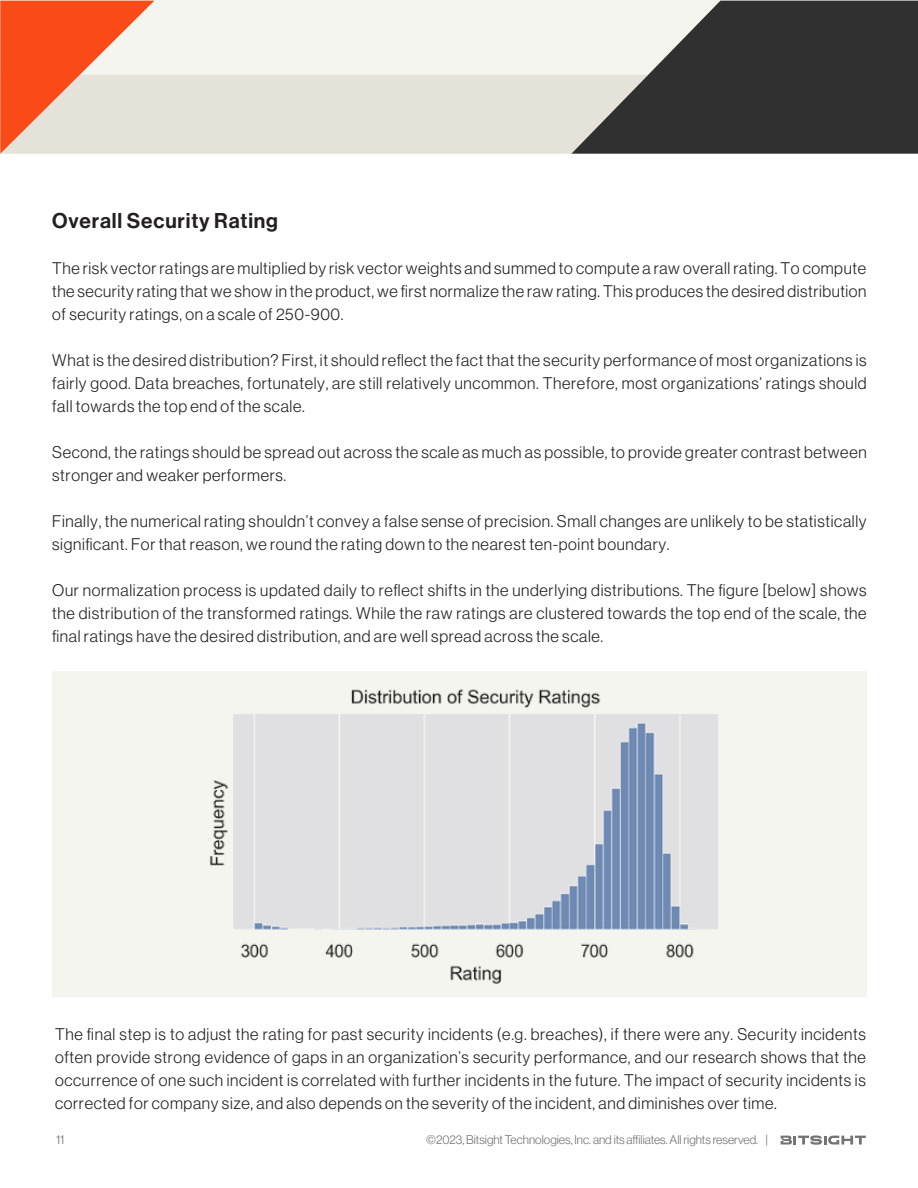
<style>
.page{position:relative;width:918px;height:1188px;background:#fff}
.page>*{position:absolute;margin:0;border:0;box-sizing:border-box;transform-origin:0 0}
.t1{font:21px "N Haas Grotesk DS Pro 65 Md";letter-spacing:.04em;color:#231f1f}
.t2{font:16.5px/23.1px "N Haas Grotesk DS Pro 45 Lt";letter-spacing:.04em;color:#231f1f;text-align:justify}
.t3{font:300 12.9px "Neue Haas Display";color:#737373}
.t4{font:300 12.3px "Neue Haas Display";color:#737373}
</style>
<div class="page">
<div style="left:52px;top:672px;width:815px;height:325px;background:#f5f5f0"></div>
<div style="left:1px;top:1px;width:917px;height:153px;background:#f5f5f0"></div>
<div style="left:154px;top:75px;width:417px;height:79px;background:#e5e3d9"></div>
<svg style="left:0;top:1px;width:154px;height:153px;background:#f0987b"></svg>
<svg style="left:571px;top:1px;width:347px;height:153px;fill:#303030"></svg>
<svg style="left:781px;top:1135px;width:85px;height:10px"></svg>
<img style="left:191px;top:671px;width:536px;height:313px">
<p class="t1" style="left:52px;top:208px;width:227px">Overall Security Rating</p>
<p class="t2" style="left:52px;top:256px;width:816px">The risk vector ratings are multiplied by risk vector weights and summed to compute a raw overall rating. To compute the security rating that we show in the product, we first normalize the raw rating. This produces the desired distribution of security ratings, on a scale of 250-900.</p>
<p class="t2" style="left:52px;top:349px;width:816px">What is the desired distribution? First, it should reflect the fact that the security performance of most organizations is fairly good. Data breaches, fortunately, are still relatively uncommon. Therefore, most organizations’ ratings should fall towards the top end of the scale.</p>
<p class="t2" style="left:52px;top:441px;width:816px">Second, the ratings should be spread out across the scale as much as possible, to provide greater contrast between stronger and weaker performers.</p>
<p class="t2" style="left:52px;top:510px;width:816px">Finally, the numerical rating shouldn’t convey a false sense of precision. Small changes are unlikely to be statistically significant. For that reason, we round the rating down to the nearest ten-point boundary.</p>
<p class="t2" style="left:52px;top:579px;width:816px">Our normalization process is updated daily to reflect shifts in the underlying distributions. The figure [below] shows the distribution of the transformed ratings. While the raw ratings are clustered towards the top end of the scale, the final ratings have the desired distribution, and are well spread across the scale.</p>
<p class="t2" style="left:55px;top:1023px;width:812px">The final step is to adjust the rating for past security incidents (e.g. breaches), if there were any. Security incidents often provide strong evidence of gaps in an organization’s security performance, and our research shows that the occurrence of one such incident is correlated with further incidents in the future. The impact of security incidents is corrected for company size, and also depends on the severity of the incident, and diminishes over time.</p>
<p class="t3" style="left:56px;top:1133px;width:10px">11</p>
<p class="t4" style="left:426px;top:1133px;width:344px">©2023, Bitsight Technologies, Inc. and its affiliates. All rights reserved. |</p>
</div>
